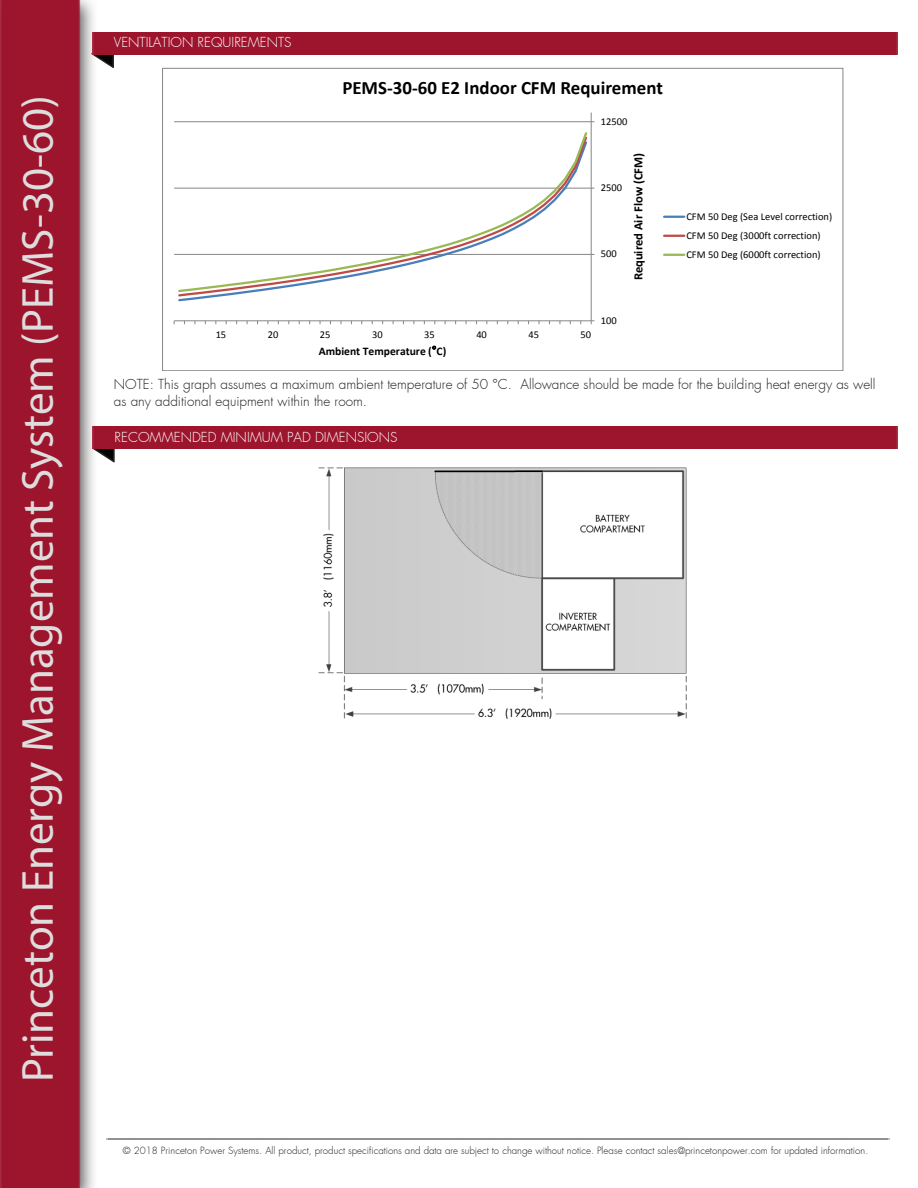
<style>
.page{position:relative;width:918px;height:1188px;background:#fff}
.page>*{position:absolute;margin:0;border:0;box-sizing:border-box;transform-origin:0 0}
.t1{font:45px "Myriad Pro";color:#ddddde}
.t2{font:700 18.9px "Calibri";color:#000}
.t3{font:300 13.5px/16.2px "Futura";color:#231f20}
.t4{font:300 13.5px "Futura";color:#fff}
.t5{font:700 12.6px "Calibri";color:#000}
.t6{font:700 11.55px "Calibri";color:#000}
.t7{font:10.5px/19px "Calibri";color:#000}
.t8{font:300 9.75px "Futura";color:#231f20}
.s1{font-family:"Microsoft Sans Serif";font-weight:400}
</style>
<div class="page">
<img style="left:0;top:0;width:97px;height:1188px">
<svg style="left:91px;top:52px;width:24px;height:17px"></svg>
<div style="left:92px;top:32px;width:805px;height:22px;background:#9d152d"></div>
<hr style="left:174px;top:254px;width:417px;height:1px;background:#868686">
<hr style="left:174px;top:188px;width:417px;height:1px;background:#868686">
<hr style="left:174px;top:121px;width:417px;height:1px;background:#868686">
<hr style="left:591px;top:113px;width:1px;height:208px;background:#868686">
<hr style="left:174px;top:320px;width:417px;height:1px;background:#868686">
<svg style="left:177px;top:132px;width:412px;height:161px"></svg>
<svg style="left:432px;top:346px;width:4px;height:4px"></svg>
<hr style="left:664px;top:216px;width:20px;height:2px;background:#4a7ebb">
<hr style="left:664px;top:235px;width:20px;height:2px;background:#be4b48">
<hr style="left:664px;top:254px;width:20px;height:2px;background:#98b954">
<svg style="left:91px;top:446px;width:24px;height:18px"></svg>
<div style="left:93px;top:427px;width:805px;height:22px;background:#9d152d"></div>
<img style="left:319px;top:467px;width:367px;height:252px">
<p class="t1" style="left:10px;top:1082px;width:988px;rotate:-90deg">Princeton Energy Management System (PEMS-30-60)</p>
<p class="t4" style="left:114px;top:34px;width:179px">VENTILATION REQUIREMENTS</p>
<p class="t2" style="left:342px;top:76px;width:322px">PEMS-30-60 E2 Indoor CFM Requirement</p>
<p class="t7" style="left:601px;top:112px;width:28px">12500</p>
<p class="t7" style="left:601px;top:178px;width:23px">2500</p>
<p class="t7" style="left:601px;top:245px;width:18px">500</p>
<p class="t5" style="left:630px;top:280px;width:129px;rotate:-90deg">Required Air Flow (CFM)</p>
<p class="t7" style="left:601px;top:311px;width:18px">100</p>
<p class="t7" style="left:216px;top:325px;width:12px">15</p>
<p class="t7" style="left:268px;top:325px;width:12px">20</p>
<p class="t7" style="left:320px;top:325px;width:12px">25</p>
<p class="t7" style="left:372px;top:325px;width:12px">30</p>
<p class="t7" style="left:424px;top:325px;width:12px">35</p>
<p class="t7" style="left:476px;top:325px;width:12px">40</p>
<p class="t7" style="left:528px;top:325px;width:12px">45</p>
<p class="t7" style="left:581px;top:325px;width:12px">50</p>
<p class="t6" style="left:319px;top:343px;width:129px">Ambient Temperature (<span class="s1">°</span>C)</p>
<p class="t7" style="left:686px;top:207px;width:147px">CFM 50 Deg (Sea Level correction)<br>CFM 50 Deg (3000ft correction)<br>CFM 50 Deg (6000ft correction)</p>
<p class="t3" style="left:114px;top:376px;width:763px">NOTE: This graph assumes a maximum ambient temperature of 50 °C. Allowance should be made for the building heat energy as well as any additional equipment within the room.</p>
<p class="t4" style="left:115px;top:428px;width:284px">RECOMMENDED MINIMUM PAD DIMENSIONS</p>
<p class="t8" style="left:123px;top:1144px;width:747px">© 2018 Princeton Power Systems. All product, product specifications and data are subject to change without notice. Please contact sales@princetonpower.com for updated information.</p>
</div>
